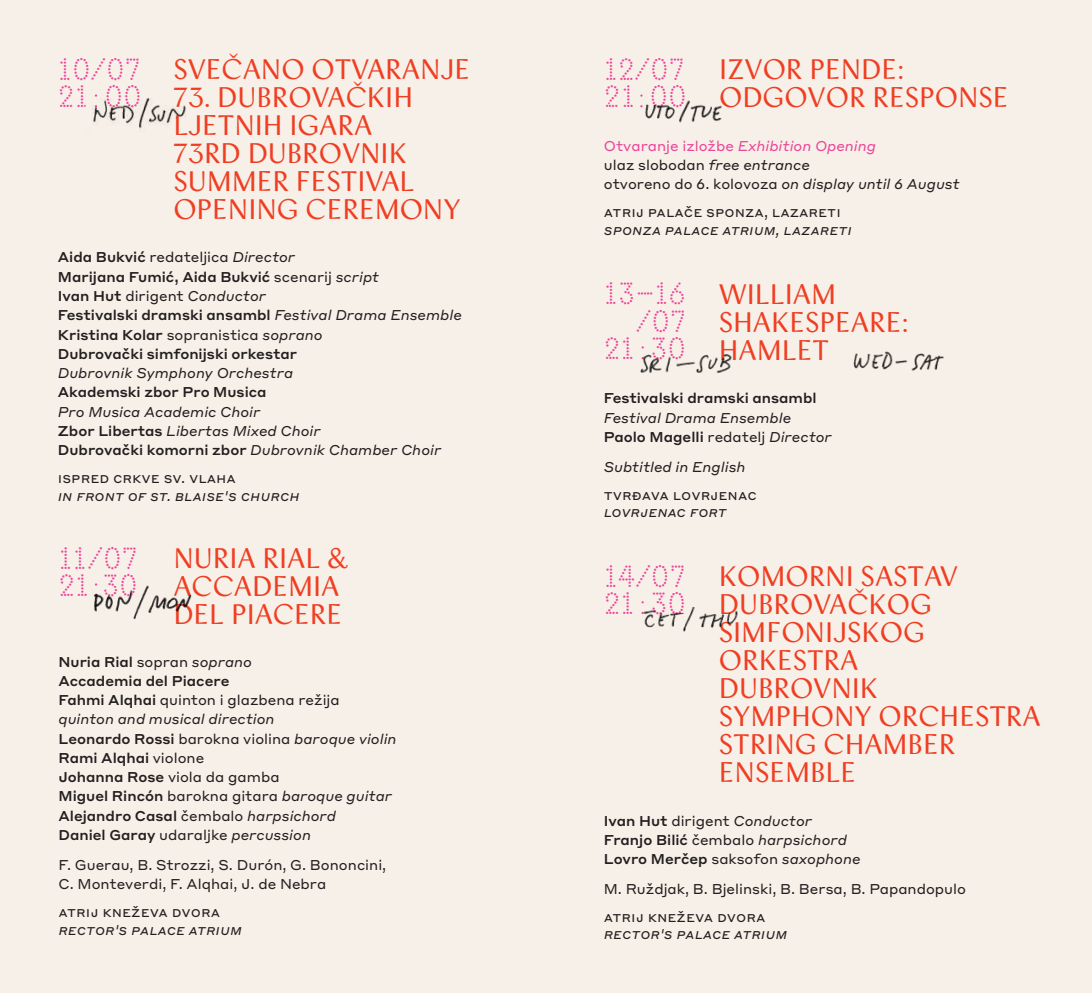
<style>
.page{position:relative;width:1092px;height:993px;background:#fff}
.page>*{position:absolute;margin:0;border:0;box-sizing:border-box;transform-origin:0 0}
.t1{font:700 31.15px/27.5px "Beretta Sans Trial";color:#ed4599}
.t2{font:500 28px/28px "HW Atlantic";letter-spacing:.02em;color:#ef3e22}
.t3{font:500 14px/19.2px "Styrene A";color:#231f20}
.t4{font:italic 14px/19.2px "Styrene A";color:#231f20}
.t5{font:14px/19.2px "Styrene A";color:#231f20}
.s1{font-weight:400}
.s2{font-weight:400;font-style:italic}
.s3{font-weight:500;font-style:normal}
.s4{font-style:normal;color:#ed4599}
.s5{color:#ed4599}
.s6{font-style:normal}
</style>
<div class="page">
<div style="left:0;top:0;width:1091px;height:992px;background:#f7f0e8"></div>
<img style="left:92px;top:94px;width:94px;height:35px">
<img style="left:93px;top:583px;width:99px;height:36px">
<img style="left:640px;top:100px;width:82px;height:23px">
<img style="left:853px;top:351px;width:91px;height:20px">
<img style="left:640px;top:354px;width:92px;height:18px">
<img style="left:641px;top:603px;width:97px;height:29px">
<h1 class="t1" style="left:58px;top:55px;width:86px">10/07<br>21 00</h1>
<h2 class="t2" style="left:174px;top:54px;width:298px">SVEČANO OTVARANJE</h2>
<h2 class="t2" style="left:174px;top:82px;width:288px">73. DUBROVAČKIH<br>LJETNIH IGARA<br>73RD DUBROVNIK<br>SUMMER FESTIVAL<br>OPENING CEREMONY</h2>
<p class="t3" style="left:58px;top:246px;width:405px">Aida Bukvić <span class="s1">redateljica</span> <span class="s2">Director<br></span>Marijana Fumić, Aida Bukvić <span class="s1">scenarij</span> <span class="s2">script<br></span>Ivan Hut <span class="s1">dirigent</span> <span class="s2">Conductor<br></span>Festivalski dramski ansambl <span class="s2">Festival Drama Ensemble </span>Kristina Kolar <span class="s1">sopranistica</span> <span class="s2">soprano<br></span>Dubrovački simfonijski orkestar</p>
<p class="t4" style="left:58px;top:362px;width:237px">Dubrovnik Symphony Orchestra</p>
<p class="t3" style="left:58px;top:381px;width:210px">Akademski zbor Pro Musica</p>
<p class="t4" style="left:58px;top:400px;width:385px">Pro Musica Academic Choir<br><span class="s3">Zbor Libertas</span> Libertas Mixed Choir<br><span class="s3">Dubrovački komorni zbor</span> Dubrovnik Chamber Choir</p>
<p class="t5" style="left:58px;top:467px;width:180px">ispred crkve sv. Vlaha</p>
<p class="t4" style="left:58px;top:484px;width:243px">in front of St. Blaise's Church</p>
<h1 class="t1" style="left:58px;top:544px;width:81px">11/07<br>21 30</h1>
<h2 class="t2" style="left:174px;top:543px;width:176px">NURIA RIAL &amp;<br>ACCADEMIA<br>DEL PIACERE</h2>
<p class="t3" style="left:58px;top:650px;width:339px">Nuria Rial <span class="s1">sopran</span> <span class="s2">soprano<br></span>Accademia del Piacere<br>Fahmi Alqhai <span class="s1">quinton i glazbena režija </span><span class="s2">quinton and musical direction<br></span>Leonardo Rossi <span class="s1">barokna violina</span> <span class="s2">baroque violin </span>Rami Alqhai <span class="s1">violone<br></span>Johanna Rose <span class="s1">viola da gamba<br></span>Miguel Rincón <span class="s1">barokna gitara</span> <span class="s2">baroque guitar </span>Alejandro Casal <span class="s1">čembalo</span> <span class="s2">harpsichord<br></span>Daniel Garay <span class="s1">udaraljke</span> <span class="s2">percussion</span></p>
<p class="t5" style="left:58px;top:853px;width:329px">F. Guerau, B. Strozzi, S. Durón, G. Bononcini,<br>C. Monteverdi, F. Alqhai, J. de Nebra</p>
<p class="t5" style="left:58px;top:901px;width:163px">Atr ij Kneževa dvora</p>
<p class="t4" style="left:58px;top:918px;width:185px">Rector's Palace Atrium</p>
<h1 class="t1" style="left:604px;top:55px;width:84px">12/07<br>21 00</h1>
<h2 class="t2" style="left:719px;top:54px;width:290px">IZVOR PENDE:<br>ODGOVOR RESPONSE</h2>
<p class="t4" style="left:604px;top:135px;width:357px"><span class="s4">Otvaranje izložbe</span> <span class="s5">Exhibition Opening<br></span><span class="s6">ulaz slobodan</span> free entrance<br><span class="s6">otvoreno do 6. kolovoza</span> on display until 6 August</p>
<p class="t5" style="left:604px;top:201px;width:238px">Atrij palače Sponza, Lazareti</p>
<p class="t4" style="left:604px;top:219px;width:249px">Sponza Palace Atrium, Lazareti</p>
<h1 class="t1" style="left:604px;top:279px;width:84px;text-align:right">13–16 /07<br>21 30</h1>
<h2 class="t2" style="left:719px;top:278px;width:191px">WILLIAM<br>SHAKESPEARE:<br>HAMLET</h2>
<p class="t3" style="left:603px;top:387px;width:214px">Festivalski dramski ansambl</p>
<p class="t4" style="left:603px;top:406px;width:230px">Festival Drama Ensemble<br><span class="s3">Paolo Magelli</span> <span class="s6">redatelj</span> Director</p>
<p class="t4" style="left:603px;top:455px;width:143px">Subtitled in English</p>
<p class="t5" style="left:603px;top:483px;width:155px">Tvrđava Lovr jenac</p>
<p class="t4" style="left:603px;top:501px;width:124px">Lovrjenac Fort</p>
<h1 class="t1" style="left:603px;top:562px;width:84px">14/07<br>21 30</h1>
<h2 class="t2" style="left:719px;top:561px;width:322px">KOMORNI SASTAV<br>DUBROVAČKOG<br>SIMFONIJSKOG<br>ORKESTRA<br>DUBROVNIK<br>SYMPHONY ORCHESTRA<br>STRING CHAMBER<br>ENSEMBLE</h2>
<p class="t3" style="left:603px;top:809px;width:258px">Ivan Hut <span class="s1">dirigent</span> <span class="s2">Conductor<br></span>Franjo Bilić <span class="s1">čembalo</span> <span class="s2">harpsichord<br></span>Lovro Merčep <span class="s1">saksofon</span> <span class="s2">saxophone</span></p>
<p class="t5" style="left:603px;top:873px;width:364px;line-height:28px">M. Ruždjak, B. Bjelinski, B. Bersa, B. Papandopulo<br>Atr ij Kneževa dvora</p>
<p class="t4" style="left:603px;top:923px;width:185px">Rector's Palace Atrium</p>
</div>
